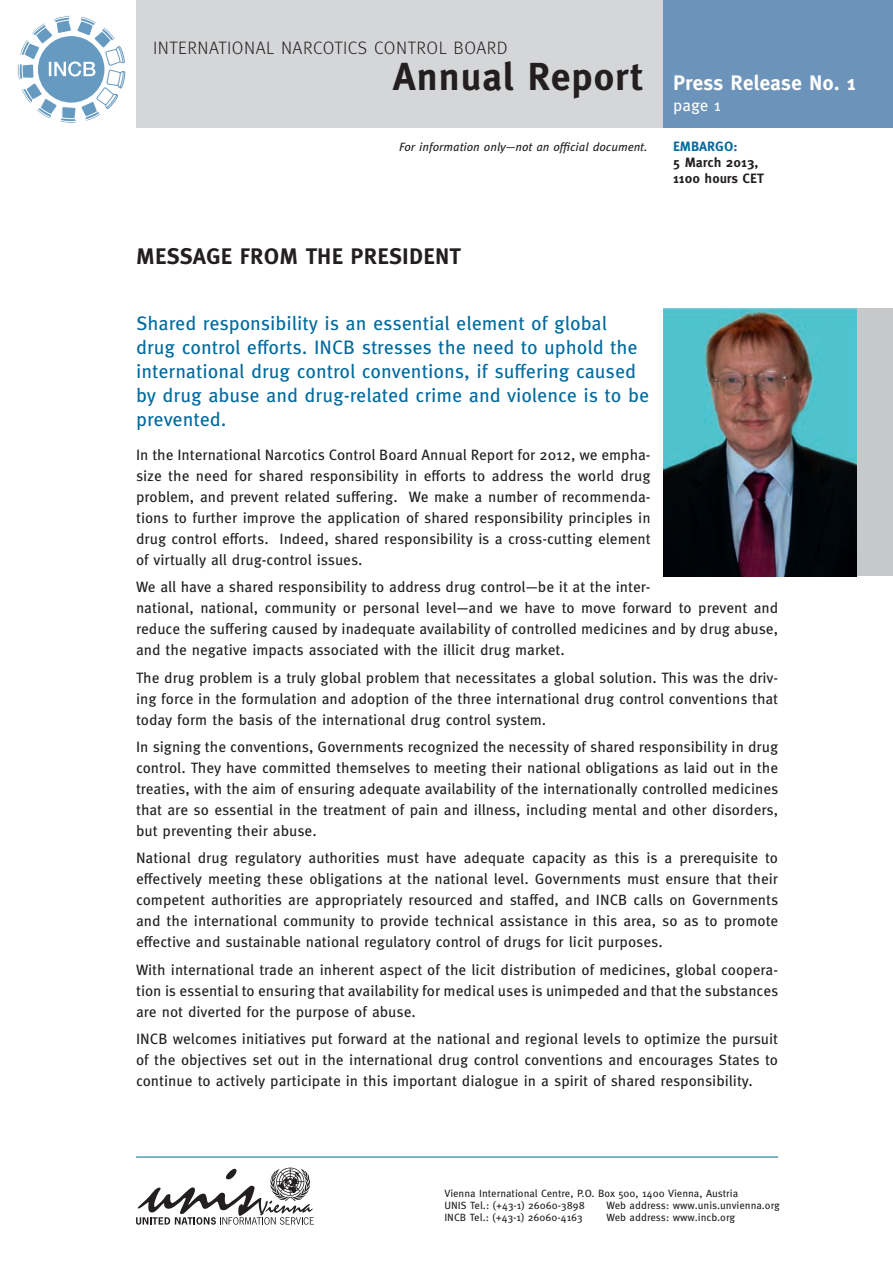
<style>
.page{position:relative;width:893px;height:1263px;background:#fff}
.page>*{position:absolute;margin:0;border:0;box-sizing:border-box;transform-origin:0 0}
.t1{font:700 22.5px "Meta OT";letter-spacing:.01em;color:#231f20}
.t2{font:700 21px "Meta OT";letter-spacing:-.005em;color:#fff}
.t3{font:19.5px/24px "Meta OT";color:#006a9d}
.t4{font:300 18px "Meta OT";letter-spacing:.03em;color:#231f20}
.t5{font:16.5px "Meta OT";color:#fff}
.t6{font:15px/21px "Meta OT";color:#231f20;text-align:justify}
.t7{font:700 13.5px/16.2px "Meta OT";color:#231f20}
.t8{font:700 13.5px "Meta OT";color:#006a9d}
.t9{font:italic 12px "Meta OT";color:#231f20}
.t10{font:10.5px/12px "Meta OT";color:#231f20}
.s1{font-size:39px;color:#231f20}
</style>
<div class="page">
<div style="left:136px;top:0;width:757px;height:128px;background:#d5d6d8"></div>
<div style="left:663px;top:0;width:230px;height:128px;background:#6c94ba"></div>
<svg style="left:18px;top:16px;width:107px;height:107px"></svg>
<hr style="left:136px;top:1157px;width:642px;height:1px;background:#006a9d">
<svg style="left:136px;top:1167px;width:178px;height:58px"></svg>
<div style="left:663px;top:308px;width:230px;height:268px;background:#c7c8ca"></div>
<img style="left:663px;top:308px;width:193px;height:268px">
<p class="t4" style="left:153px;top:37px;width:356px">INTERNATIONAL NARCOTICS CONTROL BOARD</p>
<h2 class="t2" style="left:393px;top:70px;width:465px"><span class="s1">Annual Report</span> Press Release No. 1</h2>
<p class="t5" style="left:673px;top:95px;width:49px">page 1</p>
<p class="t9" style="left:399px;top:139px;width:250px">For information only—not an official document.</p>
<p class="t8" style="left:673px;top:137px;width:66px">EMBARGO:</p>
<p class="t7" style="left:673px;top:154px;width:92px">5 March 2013,<br>1100 hours CET</p>
<h1 class="t1" style="left:136px;top:242px;width:326px">MESSAGE FROM THE PRESIDENT</h1>
<p class="t3" style="left:136px;top:312px;width:515px">Shared responsibility is an essential element of global drug control efforts. INCB stresses the need to uphold the international drug control conventions, if suffering caused by drug abuse and drug-related crime and violence is to be prevented.</p>
<p class="t6" style="left:136px;top:444px;width:516px">In the International Narcotics Control Board Annual Report for 2012, we empha&shy;size the need for shared responsibility in efforts to address the world drug problem, and prevent related suffering. We make a number of recommenda&shy;tions to further improve the application of shared responsibility principles in drug control efforts. Indeed, shared responsibility is a cross-cutting element of virtually all drug-control issues.</p>
<p class="t6" style="left:136px;top:577px;width:644px;text-align:left">We all have a shared responsibility to address drug control—be it at the inter-<br>national, national, community or personal level—and we have to move forward to prevent and reduce the suffering caused by inadequate availability of controlled medicines and by drug abuse, and the negative impacts associated with the illicit drug market.</p>
<p class="t6" style="left:136px;top:667px;width:644px">The drug problem is a truly global problem that necessitates a global solution. This was the driv&shy;ing force in the formulation and adoption of the three international drug control conventions that today form the basis of the international drug control system.</p>
<p class="t6" style="left:136px;top:736px;width:644px">In signing the conventions, Governments recognized the necessity of shared responsibility in drug control. They have committed themselves to meeting their national obligations as laid out in the treaties, with the aim of ensuring adequate availability of the internationally controlled medicines that are so essential in the treatment of pain and illness, including mental and other disorders, but preventing their abuse.</p>
<p class="t6" style="left:136px;top:848px;width:644px">National drug regulatory authorities must have adequate capacity as this is a prerequisite to effectively meeting these obligations at the national level. Governments must ensure that their competent authorities are appropriately resourced and staffed, and INCB calls on Governments and the international community to provide technical assistance in this area, so as to promote effective and sustainable national regulatory control of drugs for licit purposes.</p>
<p class="t6" style="left:136px;top:959px;width:644px">With international trade an inherent aspect of the licit distribution of medicines, global coopera&shy;tion is essential to ensuring that availability for medical uses is unimpeded and that the substances are not diverted for the purpose of abuse.</p>
<p class="t6" style="left:136px;top:1029px;width:644px">INCB welcomes initiatives put forward at the national and regional levels to optimize the pursuit of the objectives set out in the international drug control conventions and encourages States to continue to actively participate in this important dialogue in a spirit of shared responsibility.</p>
<p class="t10" style="left:444px;top:1188px;width:295px">Vienna International Centre, P.O. Box 500, 1400 Vienna, Austria<br>UNIS Tel.: (+43-1) 26060-3898</p>
<p class="t10" style="left:606px;top:1200px;width:175px">Web address: www.unis.unvienna.org</p>
<p class="t10" style="left:444px;top:1212px;width:140px">INCB Tel.: (+43-1) 26060-4163</p>
<p class="t10" style="left:606px;top:1212px;width:130px">Web address: www.incb.org</p>
</div>
